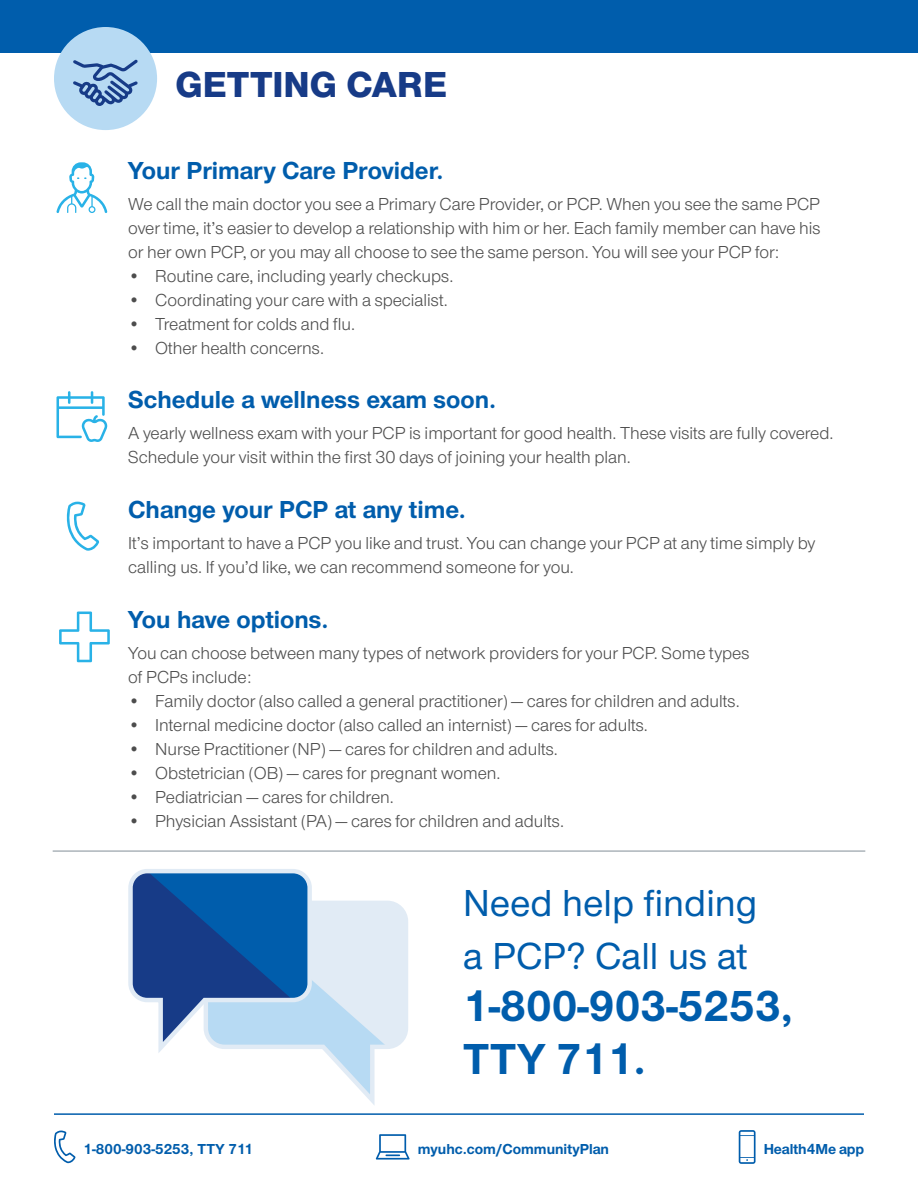
<style>
.page{position:relative;width:918px;height:1188px;background:#fff}
.page>*{position:absolute;margin:0;border:0;box-sizing:border-box;transform-origin:0 0}
.t1{font:700 45px/52.5px "UHC Sans";color:#005dac}
.t2{font:500 39px/52.5px "UHC Sans";color:#005dac}
.headline___GSG___DkB{font:800 37.5px "UHC Sans";color:#173b87}
.subhead___GSG___Base{font:700 25.5px "UHC Sans";color:#005dac}
.subhead_after_bullet{font:700 25.5px "UHC Sans";color:#005dac}
.Body_BEFORE_bullets{font:18px/24px "UHC Sans";color:#4d4d4d;text-align:justify}
.Body___DkGray{font:18px/24px "UHC Sans";color:#4d4d4d}
.t3{font:700 15px "UHC Sans";color:#005dac}
</style>
<div class="page">
<hr style="left:54px;top:1113px;width:810px;height:2px;background:#005dac">
<div style="left:0;top:0;width:918px;height:53px;background:#005dac"></div>
<svg style="left:54px;top:1131px;width:22px;height:32px"></svg>
<svg style="left:739px;top:1130px;width:17px;height:34px"></svg>
<svg style="left:376px;top:1134px;width:34px;height:26px"></svg>
<div style="left:54px;top:27px;width:103px;height:103px;background:#b7daf3;border-radius:50%"></div>
<svg style="left:73px;top:60px;width:65px;height:46px"></svg>
<svg style="left:56px;top:162px;width:51px;height:51px"></svg>
<svg style="left:56px;top:391px;width:51px;height:51px"></svg>
<svg style="left:66px;top:502px;width:33px;height:49px"></svg>
<svg style="left:370px;top:913px;width:38px;height:192px"></svg>
<svg style="left:128px;top:869px;width:278px;height:231px"></svg>
<hr style="left:53px;top:851px;width:812px;height:1px;background:#838e98">
<svg style="left:59px;top:612px;width:51px;height:50px"></svg>
<p class="headline___GSG___DkB" style="left:176px;top:59px;width:273px">GETTING CARE</p>
<p class="subhead___GSG___Base" style="left:128px;top:153px;width:317px">Your Primary Care Provider.</p>
<p class="Body_BEFORE_bullets" style="left:128px;top:191px;width:694px">We call the main doctor you see a Primary Care Provider, or PCP. When you see the same PCP over time, it’s easier to develop a relationship with him or her. Each family member can have his or her own PCP, or you may all choose to see the same person. You will see your PCP for:</p>
<p class="Body_BEFORE_bullets" style="left:128px;top:263px;width:327px">• Routine care, including yearly checkups.</p>
<p class="Body_BEFORE_bullets" style="left:128px;top:287px;width:321px">• Coordinating your care with a specialist.</p>
<p class="Body_BEFORE_bullets" style="left:128px;top:311px;width:228px">• Treatment for colds and flu.</p>
<p class="Body_BEFORE_bullets" style="left:128px;top:335px;width:197px">• Other health concerns.</p>
<p class="subhead_after_bullet" style="left:128px;top:382px;width:369px">Schedule a wellness exam soon.</p>
<p class="Body___DkGray" style="left:128px;top:420px;width:707px">A yearly wellness exam with your PCP is important for good health. These visits are fully covered.<br>Schedule your visit within the first 30 days of joining your health plan.</p>
<p class="subhead___GSG___Base" style="left:128px;top:493px;width:339px">Change your PCP at any time.</p>
<p class="Body___DkGray" style="left:128px;top:530px;width:689px">It’s important to have a PCP you like and trust. You can change your PCP at any time simply by calling us. If you’d like, we can recommend someone for you.</p>
<p class="subhead___GSG___Base" style="left:128px;top:603px;width:202px">You have options.</p>
<p class="Body_BEFORE_bullets" style="left:128px;top:641px;width:623px">You can choose between many types of network providers for your PCP. Some types of PCPs include:</p>
<p class="Body_BEFORE_bullets" style="left:128px;top:689px;width:613px">• Family doctor (also called a general practitioner) — cares for children and adults.</p>
<p class="Body_BEFORE_bullets" style="left:128px;top:713px;width:521px">• Internal medicine doctor (also called an internist) — cares for adults.</p>
<p class="Body_BEFORE_bullets" style="left:128px;top:737px;width:431px">• Nurse Practitioner (NP) — cares for children and adults.</p>
<p class="Body_BEFORE_bullets" style="left:128px;top:761px;width:374px">• Obstetrician (OB) — cares for pregnant women.</p>
<p class="Body_BEFORE_bullets" style="left:128px;top:785px;width:267px">• Pediatrician — cares for children.</p>
<p class="Body_BEFORE_bullets" style="left:128px;top:809px;width:437px">• Physician Assistant (PA) — cares for children and adults.</p>
<p class="t2" style="left:463px;top:875px;width:296px">Need help finding a PCP? Call us at</p>
<p class="t1" style="left:463px;top:978px;width:332px">1-800-903-5253,<br>TTY 711.</p>
<p class="t3" style="left:84px;top:1138px;width:171px">1-800-903-5253, TTY 711</p>
<p class="t3" style="left:418px;top:1138px;width:193px">myuhc.com/CommunityPlan</p>
<p class="t3" style="left:764px;top:1138px;width:102px">Health4Me app</p>
</div>
